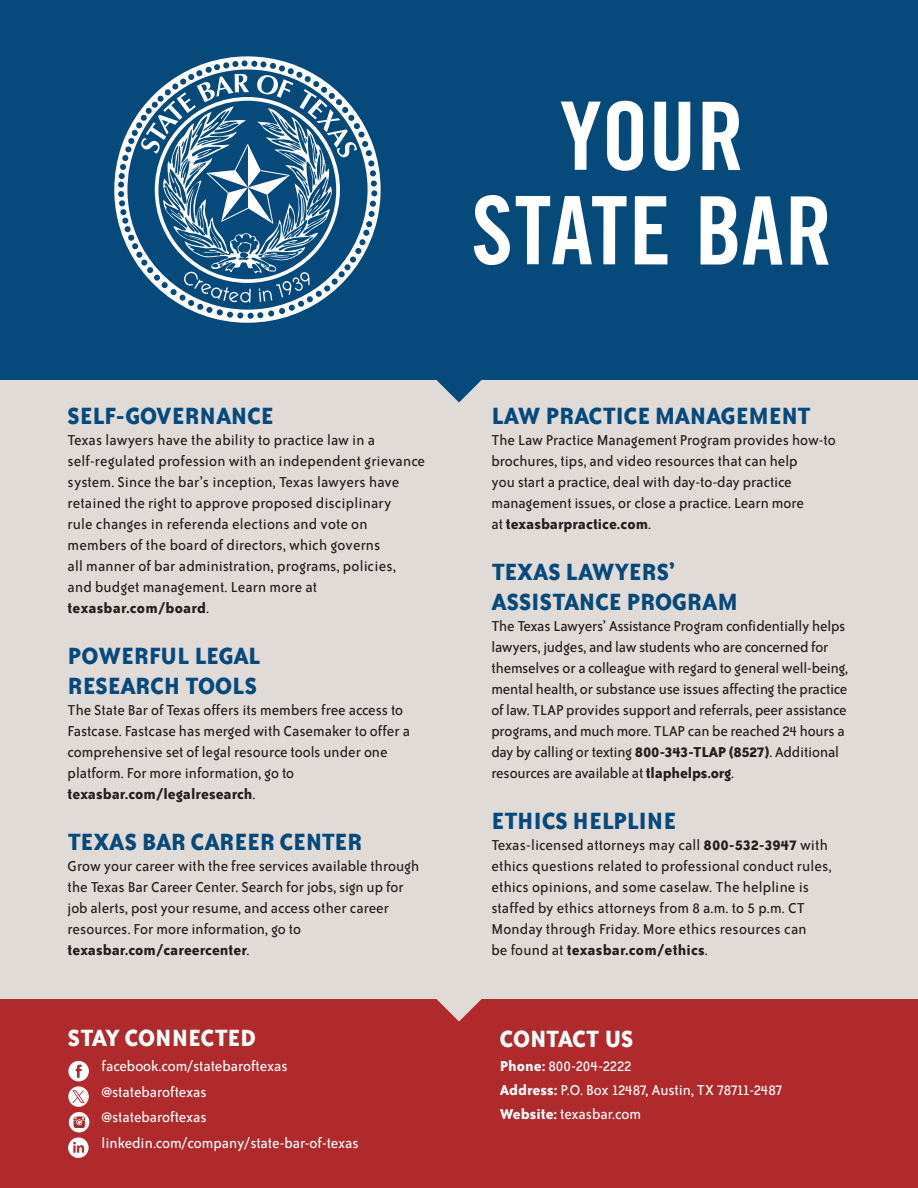
<style>
.page{position:relative;width:918px;height:1188px;background:#fff}
.page>*{position:absolute;margin:0;border:0;box-sizing:border-box;transform-origin:0 0}
.t1{font:94.5px "Trade Gothic Bold Cond Twenty";color:#fff}
.t2{font:700 27px "Bailey Sans ITC";color:#064a7c}
.t3{font:700 27px "Bailey Sans ITC";color:#fff}
.t4{font:16.5px/21px "Bailey Sans ITC";color:#231f20}
.t5{font:16.5px "Bailey Sans ITC";color:#fff}
.t6{font:16.5px "Bailey Sans ITC";letter-spacing:-.025em;color:#fff}
.t7{font:16.5px "Bailey Sans ITC";letter-spacing:-.02em;color:#fff}
.s1{font-weight:700}
</style>
<div class="page">
<div style="left:0;top:995px;width:918px;height:193px;background:#b02a2c"></div>
<div style="left:0;top:371px;width:918px;height:628px;background:#e0dbd7"></div>
<svg style="left:436px;top:999px;width:46px;height:23px"></svg>
<svg style="left:68px;top:1061px;width:21px;height:97px"></svg>
<div style="left:0;top:0;width:918px;height:379px;background:#064a7c"></div>
<svg style="left:436px;top:379px;width:46px;height:24px"></svg>
<svg style="left:114px;top:56px;width:267px;height:267px"></svg>
<p class="t1" style="left:560px;top:102px;width:186px">YOUR</p>
<p class="t1" style="left:471px;top:196px;width:363px">STATE BAR</p>
<p class="t2" style="left:68px;top:406px;width:208px">SELF-GOVERNANCE</p>
<p class="t4" style="left:68px;top:431px;width:359px">Texas lawyers have the ability to practice law in a self-regulated profession with an independent grievance system. Since the bar’s inception, Texas lawyers have retained the right to approve proposed disciplinary<br>rule changes in referenda elections and vote on members of the board of directors, which governs<br>all manner of bar administration, programs, policies,<br>and budget management. Learn more at <span class="s1">texasbar.com/board</span>.</p>
<p class="t2" style="left:68px;top:646px;width:195px">POWERFUL LEGAL</p>
<p class="t2" style="left:68px;top:676px;width:191px">RESEARCH TOOLS</p>
<p class="t4" style="left:68px;top:701px;width:344px">The State Bar of Texas offers its members free access to Fastcase. Fastcase has merged with Casemaker to offer a comprehensive set of legal resource tools under one platform. For more information, go to <span class="s1">texasbar.com/legalresearch</span>.</p>
<p class="t2" style="left:68px;top:832px;width:296px">TEXAS BAR CAREER CENTER</p>
<p class="t4" style="left:68px;top:857px;width:353px">Grow your career with the free services available through the Texas Bar Career Center. Search for jobs, sign up for job alerts, post your resume, and access other career resources. For more information, go to <span class="s1">texasbar.com/careercenter</span>.</p>
<p class="t3" style="left:68px;top:1028px;width:189px">STAY CONNECTED</p>
<p class="t5" style="left:102px;top:1060px;width:188px">facebook.com/statebaroftexas</p>
<p class="t5" style="left:102px;top:1086px;width:107px">@statebaroftexas</p>
<p class="t5" style="left:102px;top:1111px;width:107px">@statebaroftexas</p>
<p class="t5" style="left:102px;top:1137px;width:259px">linkedin.com/company/state-bar-of-texas</p>
<p class="t2" style="left:491px;top:406px;width:321px">LAW PRACTICE MANAGEMENT</p>
<p class="t4" style="left:491px;top:431px;width:346px">The Law Practice Management Program provides how-to brochures, tips, and video resources that can help<br>you start a practice, deal with day-to-day practice management issues, or close a practice. Learn more<br>at <span class="s1">texasbarpractice.com</span>.</p>
<p class="t2" style="left:491px;top:562px;width:185px">TEXAS LAWYERS’</p>
<p class="t2" style="left:491px;top:592px;width:248px">ASSISTANCE PROGRAM</p>
<p class="t4" style="left:491px;top:617px;width:358px">The Texas Lawyers’ Assistance Program confidentially helps lawyers, judges, and law students who are concerned for themselves or a colleague with regard to general well-being, mental health, or substance use issues affecting the practice of law. TLAP provides support and referrals, peer assistance programs, and much more. TLAP can be reached 24 hours a day by calling or texting <span class="s1">800-343-TLAP (8527)</span>. Additional resources are available at <span class="s1">tlaphelps.org</span>.</p>
<p class="t2" style="left:491px;top:811px;width:186px">ETHICS HELPLINE</p>
<p class="t4" style="left:491px;top:836px;width:342px">Texas-licensed attorneys may call <span class="s1">800-532-3947</span> with ethics questions related to professional conduct rules, ethics opinions, and some caselaw. The helpline is staffed by ethics attorneys from 8 a.m. to 5 p.m. CT Monday through Friday. More ethics resources can<br>be found at <span class="s1">texasbar.com/ethics</span>.</p>
<p class="t3" style="left:500px;top:1029px;width:135px">CONTACT US</p>
<p class="t7" style="left:500px;top:1060px;width:134px"><span class="s1">Phone:</span> 800-204-2222</p>
<p class="t6" style="left:500px;top:1084px;width:284px"><span class="s1">Address:</span> P.O. Box 12487, Austin, TX 78711-2487</p>
<p class="t5" style="left:500px;top:1108px;width:143px"><span class="s1">Website:</span> texasbar.com</p>
</div>
